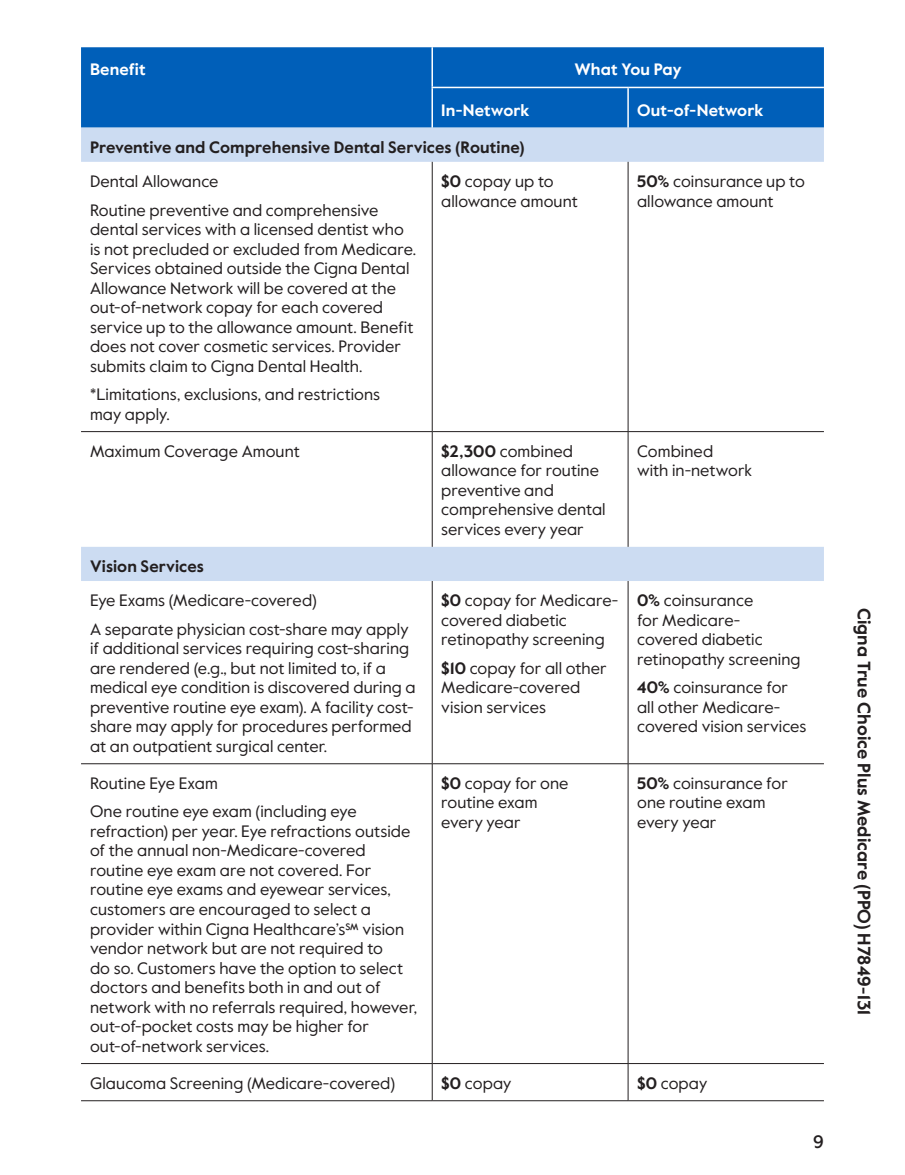
<style>
.page{position:relative;width:905px;height:1175px;background:#fff}
.page>*{position:absolute;margin:0;border:0;box-sizing:border-box;transform-origin:0 0}
.margin_plan_name{font:700 18px "Value Sans Pro";color:#231f20}
.t1{font:500 18px "Value Sans Pro";color:#231f20}
.table_para{font:16.5px/19.5px "Value Sans Pro";letter-spacing:.005em;color:#231f20}
.table_row_h1{font:700 16.5px "Value Sans Pro";letter-spacing:.005em;color:#231f20}
.table_col_h1_align_r{font:700 16.5px "Value Sans Pro";letter-spacing:.005em;color:#fff}
.table_text{font:16.5px "Value Sans Pro";letter-spacing:.005em;color:#231f20}
.table_row_h2_sctn_2{font:700 16.5px "Value Sans Pro";letter-spacing:.005em;color:#231f20}
.table_col_h1_align_c{font:700 16.5px "Value Sans Pro";color:#fff}
.s1{font-weight:700}
</style>
<div class="page">
<div style="left:81px;top:47px;width:743px;height:81px;background:#005fb9"></div>
<svg style="left:81px;top:128px;width:743px;height:453px"></svg>
<hr style="left:81px;top:763px;width:351px;height:1px;background:#231f20">
<hr style="left:432px;top:763px;width:196px;height:1px;background:#231f20">
<hr style="left:628px;top:763px;width:196px;height:1px;background:#231f20">
<hr style="left:81px;top:1063px;width:351px;height:1px;background:#231f20">
<hr style="left:432px;top:1063px;width:196px;height:1px;background:#231f20">
<hr style="left:628px;top:1063px;width:196px;height:1px;background:#231f20">
<hr style="left:432px;top:581px;width:1px;height:182px;background:#231f20">
<hr style="left:432px;top:764px;width:1px;height:299px;background:#231f20">
<hr style="left:432px;top:1063px;width:1px;height:37px;background:#231f20">
<hr style="left:627px;top:581px;width:1px;height:182px;background:#231f20">
<hr style="left:627px;top:764px;width:1px;height:299px;background:#231f20">
<hr style="left:627px;top:1063px;width:1px;height:37px;background:#231f20">
<hr style="left:81px;top:1100px;width:351px;height:1px;background:#231f20">
<hr style="left:432px;top:1100px;width:196px;height:1px;background:#231f20">
<hr style="left:628px;top:1100px;width:196px;height:1px;background:#231f20">
<hr style="left:81px;top:431px;width:351px;height:1px;background:#231f20">
<hr style="left:432px;top:431px;width:196px;height:1px;background:#231f20">
<hr style="left:628px;top:431px;width:196px;height:1px;background:#231f20">
<hr style="left:431px;top:47px;width:2px;height:40px;background:#fff">
<hr style="left:628px;top:87px;width:196px;height:1px;background:#fff">
<hr style="left:431px;top:87px;width:197px;height:1px;background:#fff">
<hr style="left:627px;top:88px;width:1px;height:40px;background:#fff">
<hr style="left:431px;top:88px;width:2px;height:40px;background:#fff">
<hr style="left:432px;top:432px;width:1px;height:115px;background:#231f20">
<hr style="left:627px;top:432px;width:1px;height:115px;background:#231f20">
<hr style="left:432px;top:162px;width:1px;height:269px;background:#231f20">
<hr style="left:627px;top:162px;width:1px;height:269px;background:#231f20">
<p class="table_col_h1_align_r" style="left:90px;top:60px;width:57px">Benefit</p>
<p class="table_col_h1_align_c" style="left:574px;top:60px;width:109px">What You Pay</p>
<p class="table_col_h1_align_r" style="left:441px;top:100px;width:90px">In-Network</p>
<p class="table_col_h1_align_r" style="left:637px;top:100px;width:128px">Out-of-Network</p>
<p class="table_row_h1" style="left:90px;top:137px;width:436px">Preventive and Comprehensive Dental Services (Routine)</p>
<p class="table_para" style="left:90px;top:172px;width:130px">Dental Allowance</p>
<p class="table_para" style="left:90px;top:200px;width:328px">Routine preventive and comprehensive dental services with a licensed dentist who is not precluded or excluded from Medicare.<br>Services obtained outside the Cigna Dental Allowance Network will be covered at the out-of-network copay for each covered service up to the allowance amount. Benefit does not cover cosmetic services. Provider submits claim to Cigna Dental Health.</p>
<p class="table_para" style="left:90px;top:385px;width:291px">*Limitations, exclusions, and restrictions may apply.</p>
<p class="table_para" style="left:441px;top:172px;width:138px"><span class="s1">$0</span> copay up to allowance amount</p>
<p class="table_para" style="left:637px;top:172px;width:169px"><span class="s1">50%</span> coinsurance up to allowance amount</p>
<p class="table_text" style="left:90px;top:441px;width:211px">Maximum Coverage Amount</p>
<p class="table_para" style="left:441px;top:441px;width:166px"><span class="s1">$2,300</span> combined allowance for routine preventive and comprehensive dental services every year</p>
<p class="table_para" style="left:637px;top:441px;width:116px">Combined<br>with in-network</p>
<p class="table_row_h2_sctn_2" style="left:90px;top:556px;width:115px">Vision Services</p>
<p class="table_para" style="left:90px;top:591px;width:228px">Eye Exams (Medicare-covered)</p>
<p class="table_para" style="left:90px;top:619px;width:327px">A separate physician cost-share may apply if additional services requiring cost-sharing are rendered (e.g., but not limited to, if a medical eye condition is discovered during a preventive routine eye exam). A facility cost&shy;share may apply for procedures performed at an outpatient surgical center.</p>
<p class="table_para" style="left:441px;top:591px;width:177px"><span class="s1">$0</span> copay for Medicare&shy;covered diabetic retinopathy screening</p>
<p class="table_para" style="left:441px;top:658px;width:167px"><span class="s1">$10</span> copay for all other<br>Medicare-covered vision services</p>
<p class="table_para" style="left:637px;top:591px;width:165px"><span class="s1">0%</span> coinsurance<br>for Medicare&shy;covered diabetic retinopathy screening</p>
<p class="table_para" style="left:637px;top:678px;width:171px"><span class="s1">40%</span> coinsurance for all other Medicare&shy;covered vision services</p>
<p class="table_para" style="left:90px;top:773px;width:129px">Routine Eye Exam</p>
<p class="table_para" style="left:90px;top:802px;width:328px">One routine eye exam (including eye refraction) per year. Eye refractions outside of the annual non-Medicare-covered routine eye exam are not covered. For routine eye exams and eyewear services, customers are encouraged to select a provider within Cigna Healthcare’s℠ vision vendor network but are not required to<br>do so. Customers have the option to select doctors and benefits both in and out of network with no referrals required, however, out-of-pocket costs may be higher for out-of-network services.</p>
<p class="table_para" style="left:441px;top:773px;width:129px"><span class="s1">$0</span> copay for one routine exam every year</p>
<p class="table_para" style="left:637px;top:773px;width:152px"><span class="s1">50%</span> coinsurance for one routine exam every year</p>
<p class="table_para" style="left:90px;top:1073px;width:307px">Glaucoma Screening (Medicare-covered)</p>
<p class="table_para" style="left:441px;top:1073px;width:72px"><span class="s1">$0</span> copay</p>
<p class="table_para" style="left:637px;top:1073px;width:72px"><span class="s1">$0</span> copay</p>
<p class="t1" style="left:813px;top:1130px;width:12px">9</p>
<p class="margin_plan_name" style="left:874px;top:608px;width:408px;rotate:90deg">Cigna True Choice Plus Medicare (PPO) H7849-131</p>
</div>
